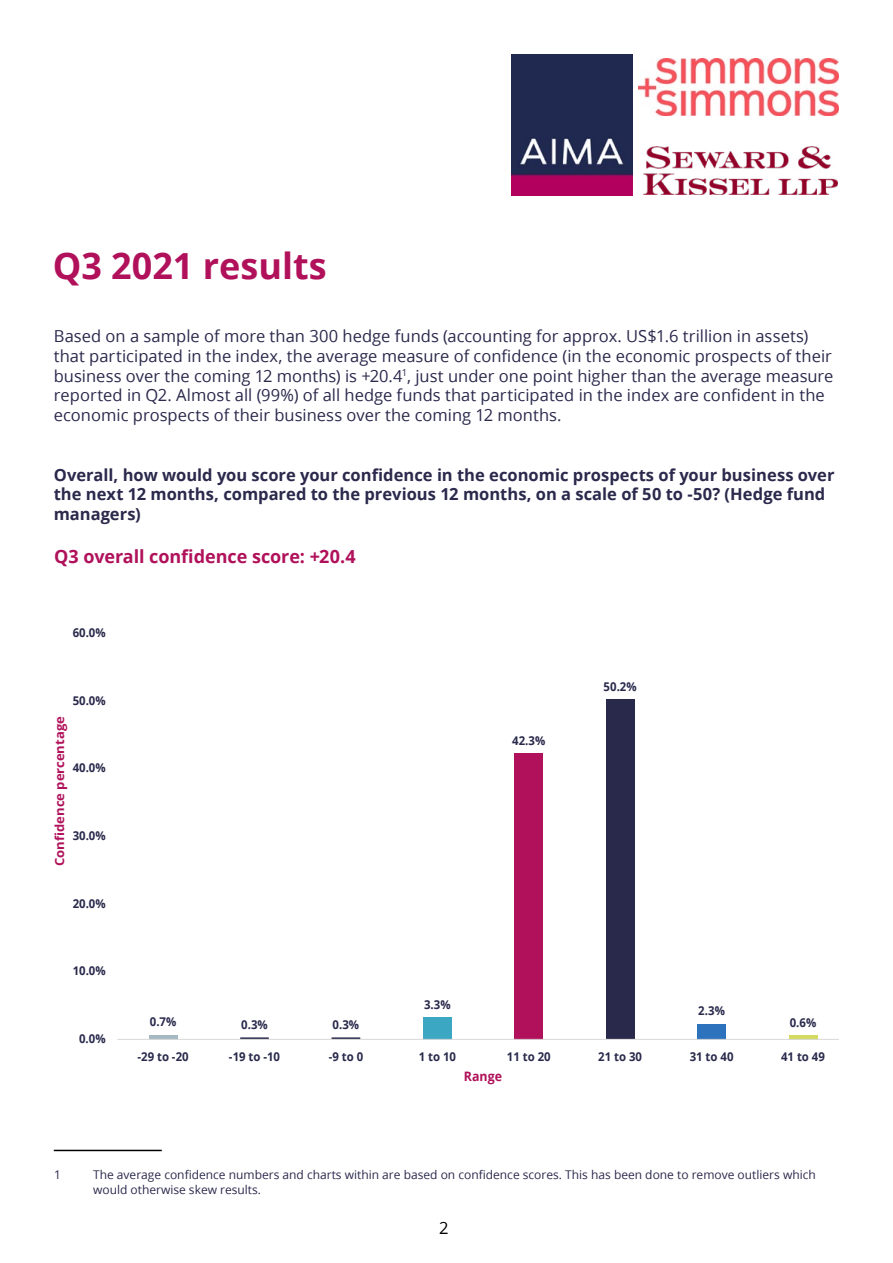
<style>
.page{position:relative;width:893px;height:1263px;background:#fff}
.page>*{position:absolute;margin:0;border:0;box-sizing:border-box;transform-origin:0 0}
.Main_content{font:700 36px "Open Sans";color:#b0115a}
.Main_content-2{font:700 18px "Open Sans";letter-spacing:-.005em;color:#b0115a}
.Main_content-3{font:16.5px/19.8px "Open Sans";color:#2b294c}
.Main_content-4{font:700 16.5px/19.8px "Open Sans";color:#2b294c}
.t1{font:16.5px "Open Sans";color:#000}
.t2{font:700 13.05px "Open Sans";color:#b0115a;scale:.95 1}
.t3{font:700 12.45px "Open Sans";color:#b0115a;scale:1.05 1}
.Main_content-5{font:12px/14.4px "Open Sans";color:#2b294c}
.t4{font:700 12px "Open Sans";letter-spacing:-.005em;color:#29294c;scale:.95 1}
</style>
<div class="page">
<img style="left:512px;top:54px;width:121px;height:141px">
<img style="left:644px;top:146px;width:194px;height:48px">
<img style="left:638px;top:58px;width:200px;height:57px">
<hr style="left:54px;top:1150px;width:108px;height:1px;background:#000">
<hr style="left:149px;top:1035px;width:28px;height:4px;background:#a5b9c3">
<div style="left:423px;top:1017px;width:29px;height:22px;background:#3ca7c3"></div>
<div style="left:514px;top:753px;width:29px;height:286px;background:#b0115a"></div>
<div style="left:606px;top:699px;width:29px;height:340px;background:#29294c"></div>
<div style="left:697px;top:1024px;width:29px;height:15px;background:#2d72bd"></div>
<svg style="left:789px;top:1035px;width:28px;height:4px"></svg>
<hr style="left:332px;top:1037px;width:28px;height:2px;background:#29294c">
<hr style="left:240px;top:1037px;width:29px;height:2px;background:#29294c">
<hr style="left:117px;top:1039px;width:722px;height:1px;background:#d9d9d9">
<p class="Main_content" style="left:53px;top:241px;width:275px">Q3 2021 results</p>
<p class="Main_content-3" style="left:54px;top:326px;width:781px">Based on a sample of more than 300 hedge funds (accounting for approx. US$1.6 trillion in assets) that participated in the index, the average measure of confidence (in the economic prospects of their business over the coming 12 months) is +20.4<sup>1</sup>, just under one point higher than the average measure reported in Q2. Almost all (99%) of all hedge funds that participated in the index are confident in the economic prospects of their business over the coming 12 months.</p>
<p class="Main_content-4" style="left:54px;top:465px;width:782px">Overall, how would you score your confidence in the economic prospects of your business over the next 12 months, compared to the previous 12 months, on a scale of 50 to -50? (Hedge fund managers)</p>
<p class="Main_content-2" style="left:54px;top:543px;width:303px">Q3 overall confidence score: +20.4</p>
<p class="t4" style="left:73px;top:624px;width:36px">60.0%</p>
<p class="t4" style="left:73px;top:692px;width:36px">50.0%</p>
<p class="t3" style="left:51px;top:866px;width:144px;rotate:-90deg">Confidence percentage</p>
<p class="t4" style="left:73px;top:759px;width:36px">40.0%</p>
<p class="t4" style="left:73px;top:827px;width:36px">30.0%</p>
<p class="t4" style="left:73px;top:895px;width:36px">20.0%</p>
<p class="t4" style="left:73px;top:962px;width:36px">10.0%</p>
<p class="t4" style="left:79px;top:1030px;width:29px">0.0%</p>
<p class="t4" style="left:512px;top:732px;width:36px">42.3%</p>
<p class="t4" style="left:604px;top:678px;width:36px">50.2%</p>
<p class="t4" style="left:150px;top:1013px;width:30px">0.7%</p>
<p class="t4" style="left:241px;top:1016px;width:30px">0.3%</p>
<p class="t4" style="left:333px;top:1016px;width:30px">0.3%</p>
<p class="t4" style="left:424px;top:996px;width:30px">3.3%</p>
<p class="t4" style="left:698px;top:1002px;width:30px">2.3%</p>
<p class="t4" style="left:790px;top:1014px;width:30px">0.6%</p>
<p class="t4" style="left:138px;top:1048px;width:55px">-29 to -20</p>
<p class="t4" style="left:229px;top:1048px;width:55px">-19 to -10</p>
<p class="t4" style="left:329px;top:1048px;width:38px">-9 to 0</p>
<p class="t4" style="left:419px;top:1048px;width:41px">1 to 10</p>
<p class="t4" style="left:507px;top:1048px;width:48px">11 to 20</p>
<p class="t4" style="left:598px;top:1048px;width:48px">21 to 30</p>
<p class="t4" style="left:690px;top:1048px;width:48px">31 to 40</p>
<p class="t4" style="left:781px;top:1048px;width:48px">41 to 49</p>
<p class="t2" style="left:464px;top:1067px;width:42px">Range</p>
<p class="Main_content-5" style="left:54px;top:1167px;width:8px">1</p>
<p class="Main_content-5" style="left:93px;top:1167px;width:724px">The average confidence numbers and charts within are based on confidence scores. This has been done to remove outliers which would otherwise skew results.</p>
<p class="t1" style="left:439px;top:1217px;width:11px">2</p>
</div>
